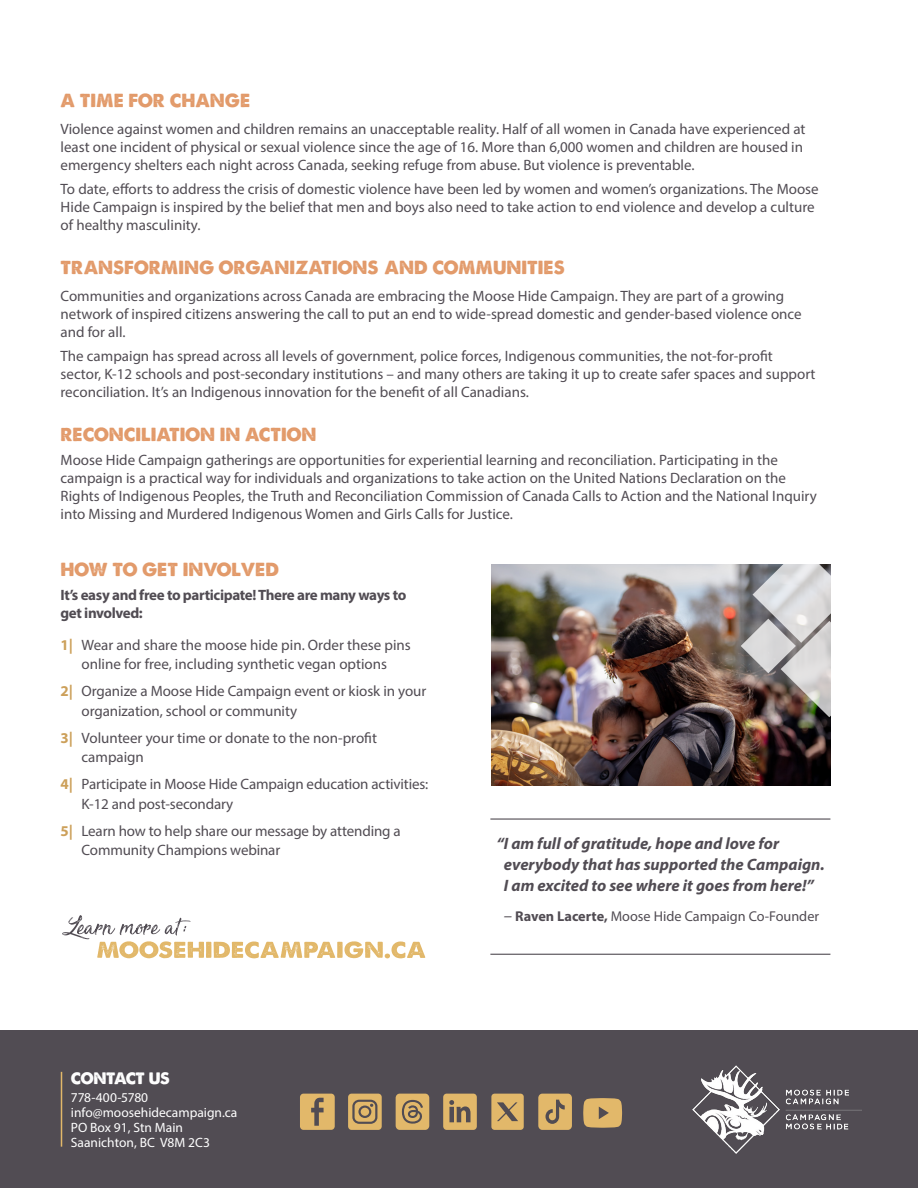
<style>
.page{position:relative;width:918px;height:1188px;background:#fff}
.page>*{position:absolute;margin:0;border:0;box-sizing:border-box;transform-origin:0 0}
.t1{font:18px "A Loveof Thunder";color:#e29a6a}
.t2{font:italic 700 16.5px/21px "Myriad Pro";color:#514c53}
.t3{font:15.75px "A Loveof Thunder";letter-spacing:-.03em;color:#fff}
.t4{font:15px/18px "Myriad Pro";color:#514c53}
.t5{font:700 15px/18px "Myriad Pro";letter-spacing:-.025em;color:#514c53}
.t6{font:14.25px "Myriad Pro";color:#514c53}
.t7{font:13.5px/15px "Myriad Pro";color:#fff}
.s1{font-weight:700;color:#cca05a}
.s2{font-style:italic;font-size:16.5px}
.s3{font-weight:700}
</style>
<div class="page">
<div style="left:0;top:1030px;width:918px;height:158px;background:#514c53"></div>
<img style="left:693px;top:1065px;width:169px;height:88px">
<hr style="left:490px;top:818px;width:340px;height:2px;background:#514c53">
<hr style="left:490px;top:954px;width:340px;height:1px;background:#514c53">
<img style="left:491px;top:564px;width:339px;height:221px">
<svg style="left:741px;top:564px;width:90px;height:153px;background:#a9a4a3"></svg>
<hr style="left:61px;top:1072px;width:1px;height:75px;background:#e2b86a">
<svg style="left:62px;top:915px;width:363px;height:43px"></svg>
<svg style="left:300px;top:1094px;width:35px;height:36px"></svg>
<svg style="left:443px;top:1094px;width:34px;height:36px"></svg>
<svg style="left:538px;top:1094px;width:34px;height:36px"></svg>
<svg style="left:583px;top:1098px;width:39px;height:30px"></svg>
<svg style="left:348px;top:1094px;width:34px;height:36px"></svg>
<svg style="left:491px;top:1094px;width:33px;height:36px"></svg>
<svg style="left:396px;top:1094px;width:33px;height:36px"></svg>
<p class="t1" style="left:61px;top:90px;width:191px">A TIME FOR CHANGE</p>
<p class="t4" style="left:61px;top:120px;width:746px">Violence against women and children remains an unacceptable reality. Half of all women in Canada have experienced at least one incident of physical or sexual violence since the age of 16. More than 6,000 women and children are housed in emergency shelters each night across Canada, seeking refuge from abuse. But violence is preventable.</p>
<p class="t4" style="left:61px;top:180px;width:760px">To date, efforts to address the crisis of domestic violence have been led by women and women’s organizations. The Moose<br>Hide Campaign is inspired by the belief that men and boys also need to take action to end violence and develop a culture of healthy masculinity.</p>
<p class="t1" style="left:61px;top:256px;width:506px">TRANSFORMING ORGANIZATIONS AND COMMUNITIES</p>
<p class="t4" style="left:61px;top:287px;width:743px">Communities and organizations across Canada are embracing the Moose Hide Campaign. They are part of a growing network of inspired citizens answering the call to put an end to wide-spread domestic and gender-based violence once and for all.</p>
<p class="t4" style="left:61px;top:347px;width:757px">The campaign has spread across all levels of government, police forces, Indigenous communities, the not-for-profit sector, K-12 schools and post-secondary institutions – and many others are taking it up to create safer spaces and support reconciliation. It’s an Indigenous innovation for the benefit of all Canadians.</p>
<p class="t1" style="left:61px;top:423px;width:257px">RECONCILIATION IN ACTION</p>
<p class="t4" style="left:61px;top:451px;width:758px">Moose Hide Campaign gatherings are opportunities for experiential learning and reconciliation. Participating in the campaign is a practical way for individuals and organizations to take action on the United Nations Declaration on the Rights of Indigenous Peoples, the Truth and Reconciliation Commission of Canada Calls to Action and the National Inquiry into Missing and Murdered Indigenous Women and Girls Calls for Justice.</p>
<p class="t1" style="left:61px;top:558px;width:220px">HOW TO GET INVOLVED</p>
<p class="t5" style="left:61px;top:586px;width:347px">It’s easy and free to participate! There are many ways to get involved:</p>
<p class="t4" style="left:61px;top:635px;width:352px;line-height:19.5px;text-align:center"><span class="s1">1|</span> Wear and share the moose hide pin. Order these pins online for free, including synthetic vegan options</p>
<p class="t4" style="left:82px;top:681px;width:346px;line-height:19.5px;text-indent:-21px"><span class="s1">2|</span> Organize a Moose Hide Campaign event or kiosk in your organization, school or community</p>
<p class="t4" style="left:82px;top:728px;width:297px;line-height:19.5px;text-indent:-21px"><span class="s1">3|</span> Volunteer your time or donate to the non-profit campaign</p>
<p class="t4" style="left:82px;top:774px;width:348px;line-height:19.5px;text-indent:-21px"><span class="s1">4|</span> Participate in Moose Hide Campaign education activities:<br>K-12 and post-secondary</p>
<p class="t4" style="left:82px;top:821px;width:321px;line-height:19.5px;text-indent:-21px"><span class="s1">5|</span> Learn how to help share our message by attending a<br>Community Champions webinar</p>
<p class="t3" style="left:71px;top:1068px;width:101px">CONTACT US</p>
<p class="t7" style="left:71px;top:1089px;width:168px">778-400-5780 info@moosehidecampaign.ca<br>PO Box 91, Stn Main<br>Saanichton, BC V8M 2C3</p>
<p class="t2" style="left:504px;top:833px;width:323px;text-indent:-8px">“I am full of gratitude, hope and love for everybody that has supported the Campaign.<br>I am excited to see where it goes from here!”</p>
<p class="t6" style="left:504px;top:908px;width:317px"><span class="s2">–</span> <span class="s3">Raven Lacerte,</span> Moose Hide Campaign Co-Founder</p>
</div>
